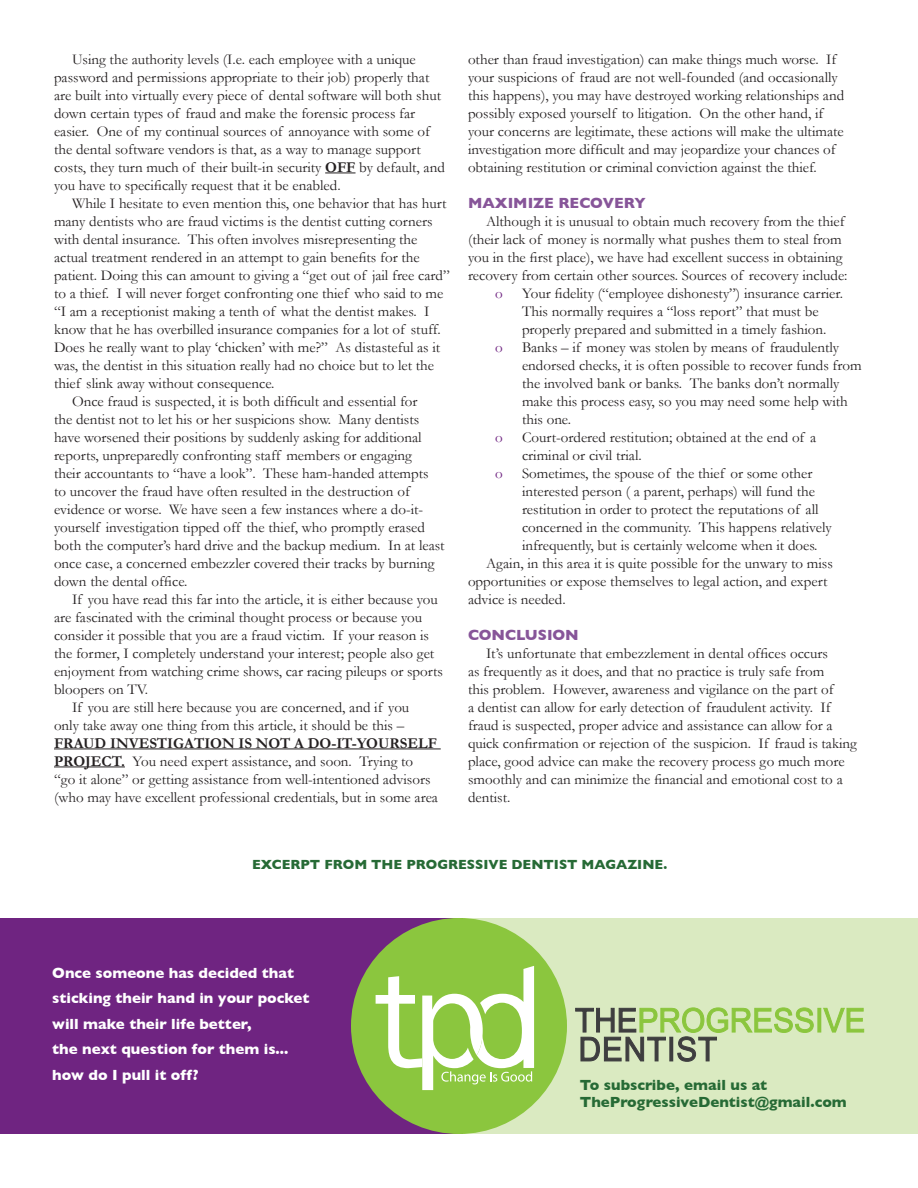
<style>
.page{position:relative;width:918px;height:1188px;background:#fff}
.page>*{position:absolute;margin:0;border:0;box-sizing:border-box;transform-origin:0 0}
.t1{font:15px/18px "Garamond";color:#231f20}
.t2{font:700 15px "Gill Sans";color:#fff}
.t3{font:700 15px "Gill Sans";color:#266a35}
.t4{font:700 15px "Gill Sans";color:#875599}
.t5{font:15px "Garamond";color:#6f2481}
.t6{font:700 13.5px "Gill Sans";color:#266a35}
.s1{font-weight:700}
</style>
<div class="page">
<hr style="left:325px;top:173px;width:31px;height:1px;background:#231f20">
<hr style="left:54px;top:749px;width:387px;height:1px;background:#231f20">
<hr style="left:54px;top:767px;width:71px;height:1px;background:#231f20">
<div style="left:0;top:918px;width:463px;height:216px;background:#6f2481"></div>
<div style="left:463px;top:918px;width:455px;height:216px;background:#daeac1"></div>
<div style="left:351px;top:918px;width:216px;height:216px;background:#8bc63e;border-radius:50%"></div>
<svg style="left:376px;top:966px;width:158px;height:124px"></svg>
<svg style="left:575px;top:1007px;width:289px;height:55px"></svg>
<p class="t1" style="left:54px;top:50px;width:392px;text-indent:18px">Using the authority levels (I.e. each employee with a unique password and permissions appropriate to their job) properly that are built into virtually every piece of dental software will both shut down certain types of fraud and make the forensic process far easier. One of my continual sources of annoyance with some of the dental software vendors is that, as a way to manage support costs, they turn much of their built-in security <span class="s1">OFF</span> by default, and you have to specifically request that it be enabled.</p>
<p class="t1" style="left:54px;top:194px;width:397px;text-indent:18px">While I hesitate to even mention this, one behavior that has hurt many dentists who are fraud victims is the dentist cutting corners with dental insurance. This often involves misrepresenting the actual treatment rendered in an attempt to gain benefits for the patient. Doing this can amount to giving a “get out of jail free card” to a thief. I will never forget confronting one thief who said to me “I am a receptionist making a tenth of what the dentist makes. I know that he has overbilled insurance companies for a lot of stuff.<br>Does he really want to play ‘chicken’ with me?” As distasteful as it was, the dentist in this situation really had no choice but to let the thief slink away without consequence.</p>
<p class="t1" style="left:54px;top:392px;width:392px;text-indent:18px">Once fraud is suspected, it is both difficult and essential for<br>the dentist not to let his or her suspicions show. Many dentists have worsened their positions by suddenly asking for additional reports, unpreparedly confronting staff members or engaging<br>their accountants to “have a look”. These ham-handed attempts<br>to uncover the fraud have often resulted in the destruction of evidence or worse. We have seen a few instances where a do-it&shy;yourself investigation tipped off the thief, who promptly erased both the computer’s hard drive and the backup medium. In at least once case, a concerned embezzler covered their tracks by burning down the dental office.</p>
<p class="t1" style="left:54px;top:590px;width:391px;text-indent:18px">If you have read this far into the article, it is either because you are fascinated with the criminal thought process or because you consider it possible that you are a fraud victim. If your reason is the former, I completely understand your interest; people also get enjoyment from watching crime shows, car racing pileups or sports bloopers on TV.</p>
<p class="t1" style="left:54px;top:698px;width:386px;text-indent:18px">If you are still here because you are concerned, and if you only take away one thing from this article, it should be this – <span class="s1">FRAUD INVESTIGATION IS NOT A DO-IT-YOURSELF PROJECT.</span> You need expert assistance, and soon. Trying to “go it alone” or getting assistance from well-intentioned advisors (who may have excellent professional credentials, but in some area</p>
<p class="t1" style="left:468px;top:50px;width:378px">other than fraud investigation) can make things much worse. If your suspicions of fraud are not well-founded (and occasionally this happens), you may have destroyed working relationships and possibly exposed yourself to litigation. On the other hand, if your concerns are legitimate, these actions will make the ultimate investigation more difficult and may jeopardize your chances of obtaining restitution or criminal conviction against the thief.</p>
<p class="t4" style="left:468px;top:194px;width:179px">MAXIMIZE RECOVERY</p>
<p class="t1" style="left:468px;top:212px;width:381px;text-indent:18px">Although it is unusual to obtain much recovery from the thief (their lack of money is normally what pushes them to steal from you in the first place), we have had excellent success in obtaining recovery from certain other sources. Sources of recovery include:</p>
<p class="t5" style="left:495px;top:284px;width:9px">o</p>
<p class="t1" style="left:522px;top:284px;width:323px">Your fidelity (“employee dishonesty”) insurance carrier.<br>This normally requires a “loss report” that must be properly prepared and submitted in a timely fashion.</p>
<p class="t5" style="left:495px;top:338px;width:9px">o</p>
<p class="t1" style="left:522px;top:338px;width:341px">Banks – if money was stolen by means of fraudulently endorsed checks, it is often possible to recover funds from the involved bank or banks. The banks don’t normally make this process easy, so you may need some help with this one.</p>
<p class="t5" style="left:495px;top:428px;width:9px">o</p>
<p class="t1" style="left:522px;top:428px;width:296px">Court-ordered restitution; obtained at the end of a criminal or civil trial.</p>
<p class="t5" style="left:495px;top:464px;width:9px">o</p>
<p class="t1" style="left:522px;top:464px;width:311px">Sometimes, the spouse of the thief or some other interested person ( a parent, perhaps) will fund the restitution in order to protect the reputations of all concerned in the community. This happens relatively infrequently, but is certainly welcome when it does.</p>
<p class="t1" style="left:468px;top:554px;width:366px;text-indent:18px">Again, in this area it is quite possible for the unwary to miss opportunities or expose themselves to legal action, and expert advice is needed.</p>
<p class="t4" style="left:468px;top:626px;width:112px">CONCLUSION</p>
<p class="t1" style="left:468px;top:644px;width:390px;text-indent:18px">It’s unfortunate that embezzlement in dental offices occurs<br>as frequently as it does, and that no practice is truly safe from<br>this problem. However, awareness and vigilance on the part of<br>a dentist can allow for early detection of fraudulent activity. If fraud is suspected, proper advice and assistance can allow for a quick confirmation or rejection of the suspicion. If fraud is taking place, good advice can make the recovery process go much more smoothly and can minimize the financial and emotional cost to a dentist.</p>
<p class="t6" style="left:252px;top:857px;width:417px">EXCERPT FROM THE PROGRESSIVE DENTIST MAGAZINE.</p>
<p class="t2" style="left:52px;top:964px;width:243px">Once someone has decided that</p>
<p class="t2" style="left:52px;top:990px;width:259px">sticking their hand in your pocket</p>
<p class="t2" style="left:52px;top:1015px;width:201px">will make their life better,</p>
<p class="t2" style="left:52px;top:1041px;width:237px">the next question for them is...</p>
<p class="t2" style="left:52px;top:1066px;width:148px">how do I pull it off?</p>
<p class="t3" style="left:580px;top:1076px;width:189px">To subscribe, email us at</p>
<p class="t3" style="left:580px;top:1093px;width:268px">TheProgressiveDentist@gmail.com</p>
</div>
